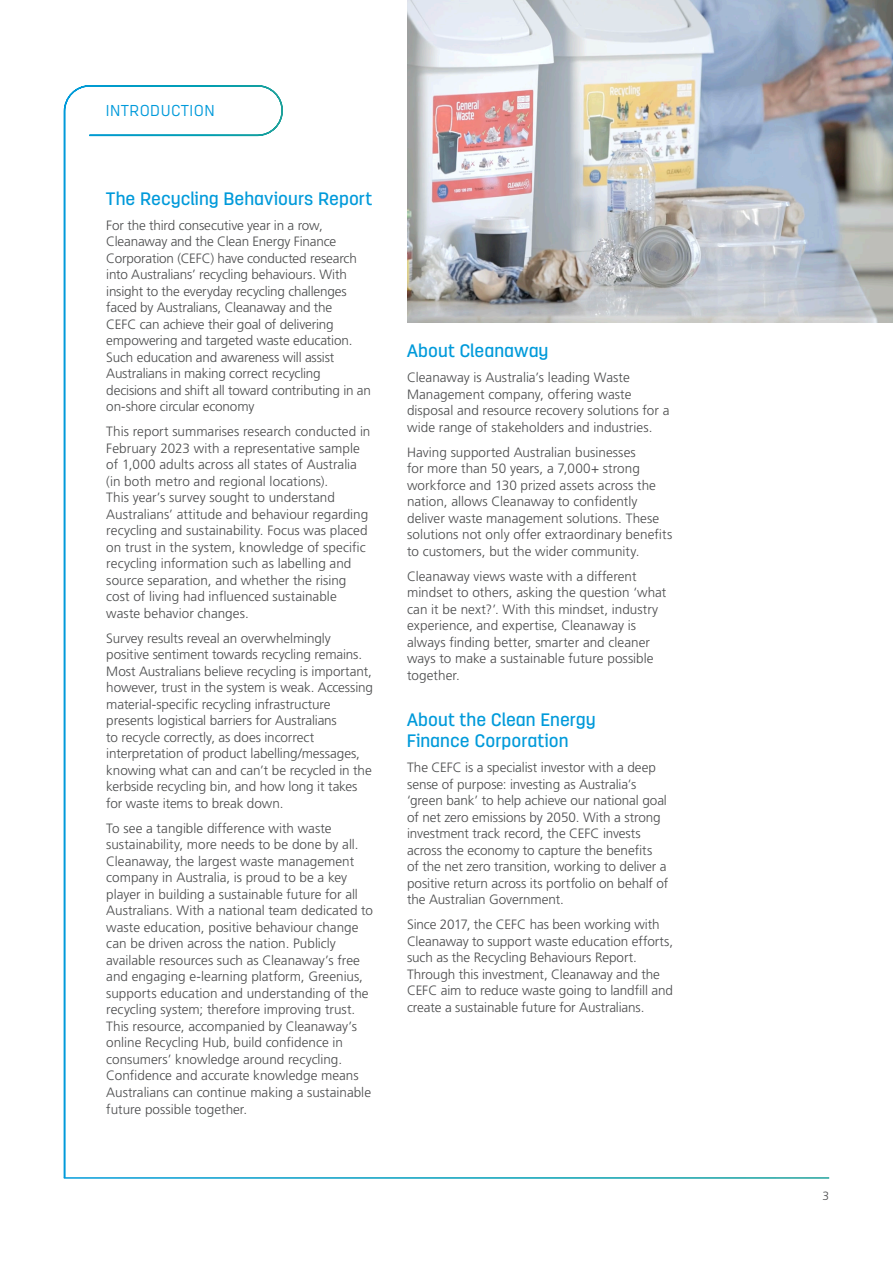
<style>
.page{position:relative;width:893px;height:1263px;background:#fff}
.page>*{position:absolute;margin:0;border:0;box-sizing:border-box;transform-origin:0 0}
.t1{font:500 18px/21px "Antartida";color:#009ada}
.t2{font:300 15.75px "Antartida";letter-spacing:.07em;color:#009ada}
.t3{font:300 13.5px/16.5px "Frutiger LT Pro";letter-spacing:-.005em;color:#4b4c4d}
.t4{font:300 12px "Frutiger LT Pro";color:#4b4c4d}
</style>
<div class="page">
<svg style="left:63px;top:85px;width:220px;height:1094px"></svg>
<hr style="left:64px;top:1177px;width:765px;height:2px;background:#fff">
<img style="left:407px;top:0;width:486px;height:322px">
<p class="t2" style="left:106px;top:102px;width:109px">INTRODUCTION</p>
<p class="t1" style="left:106px;top:188px;width:267px">The Recycling Behaviours Report</p>
<p class="t3" style="left:106px;top:217px;width:266px">For the third consecutive year in a row, Cleanaway and the Clean Energy Finance Corporation (CEFC) have conducted research into Australians’ recycling behaviours. With insight to the everyday recycling challenges faced by Australians, Cleanaway and the<br>CEFC can achieve their goal of delivering empowering and targeted waste education.<br>Such education and awareness will assist Australians in making correct recycling decisions and shift all toward contributing in an on-shore circular economy</p>
<p class="t3" style="left:106px;top:424px;width:266px">This report summarises research conducted in February 2023 with a representative sample of 1,000 adults across all states of Australia (in both metro and regional locations).<br>This year’s survey sought to understand Australians’ attitude and behaviour regarding recycling and sustainability. Focus was placed on trust in the system, knowledge of specific recycling information such as labelling and source separation, and whether the rising cost of living had influenced sustainable waste behavior changes.</p>
<p class="t3" style="left:106px;top:630px;width:268px">Survey results reveal an overwhelmingly positive sentiment towards recycling remains.<br>Most Australians believe recycling is important, however, trust in the system is weak. Accessing material-specific recycling infrastructure presents logistical barriers for Australians<br>to recycle correctly, as does incorrect interpretation of product labelling/messages, knowing what can and can’t be recycled in the kerbside recycling bin, and how long it takes for waste items to break down.</p>
<p class="t3" style="left:106px;top:820px;width:268px">To see a tangible difference with waste sustainability, more needs to be done by all.<br>Cleanaway, the largest waste management company in Australia, is proud to be a key player in building a sustainable future for all Australians. With a national team dedicated to waste education, positive behaviour change can be driven across the nation. Publicly available resources such as Cleanaway’s free and engaging e-learning platform, Greenius, supports education and understanding of the recycling system; therefore improving trust.<br>This resource, accompanied by Cleanaway’s online Recycling Hub, build confidence in consumers’ knowledge around recycling.<br>Confidence and accurate knowledge means Australians can continue making a sustainable future possible together.</p>
<p class="t1" style="left:407px;top:340px;width:143px">About Cleanaway</p>
<p class="t3" style="left:407px;top:369px;width:264px">Cleanaway is Australia’s leading Waste Management company, offering waste disposal and resource recovery solutions for a wide range of stakeholders and industries.</p>
<p class="t3" style="left:407px;top:444px;width:267px">Having supported Australian businesses<br>for more than 50 years, a 7,000+ strong workforce and 130 prized assets across the nation, allows Cleanaway to confidently deliver waste management solutions. These solutions not only offer extraordinary benefits to customers, but the wider community.</p>
<p class="t3" style="left:407px;top:568px;width:261px">Cleanaway views waste with a different mindset to others, asking the question ‘what can it be next?’. With this mindset, industry experience, and expertise, Cleanaway is always finding better, smarter and cleaner ways to make a sustainable future possible together.</p>
<p class="t1" style="left:407px;top:709px;width:190px">About the Clean Energy<br>Finance Corporation</p>
<p class="t3" style="left:407px;top:759px;width:263px">The CEFC is a specialist investor with a deep sense of purpose: investing as Australia’s ‘green bank’ to help achieve our national goal of net zero emissions by 2050. With a strong investment track record, the CEFC invests across the economy to capture the benefits<br>of the net zero transition, working to deliver a positive return across its portfolio on behalf of the Australian Government.</p>
<p class="t3" style="left:407px;top:916px;width:268px">Since 2017, the CEFC has been working with Cleanaway to support waste education efforts, such as the Recycling Behaviours Report.<br>Through this investment, Cleanaway and the CEFC aim to reduce waste going to landfill and create a sustainable future for Australians.</p>
<p class="t4" style="left:822px;top:1188px;width:8px">3</p>
</div>
